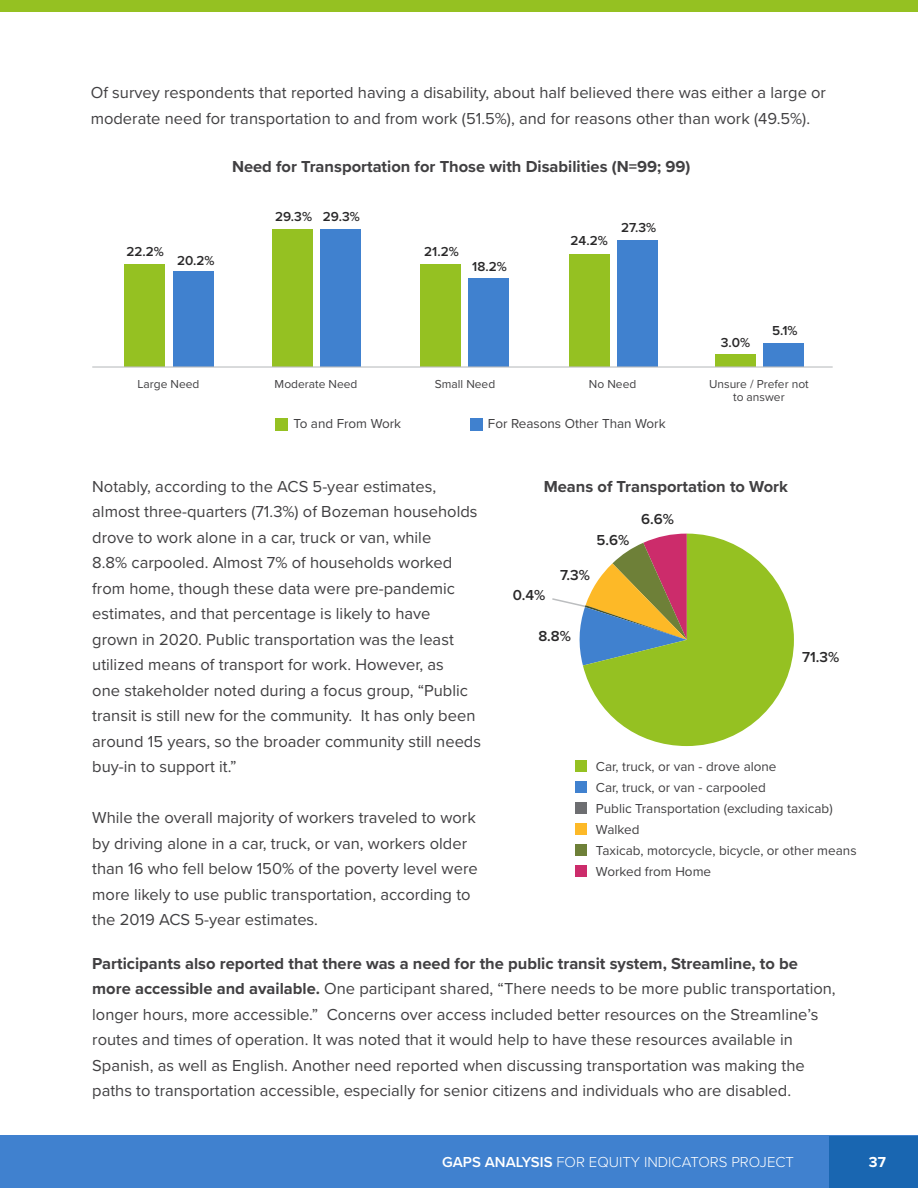
<style>
.page{position:relative;width:918px;height:1188px;background:#fff}
.page>*{position:absolute;margin:0;border:0;box-sizing:border-box;transform-origin:0 0}
.t1{font:16.5px/25.5px "Proxima Nova";color:#414042}
.t2{font:700 16.5px "Proxima Nova";color:#414042}
.t3{font:300 15px "Proxima Nova";color:#fff}
.t4{font:600 15px "Proxima Nova";color:#292829}
.t5{font:700 15px "Proxima Nova";color:#fff}
.t6{font:13.5px/21px "Proxima Nova";color:#414042}
.t7{font:600 13.5px "Proxima Nova";color:#292829}
.t8{font:12px/13.5px "Proxima Nova";color:#414042;text-align:center}
.s1{font-weight:700}
.s2{font-weight:600}
</style>
<div class="page">
<div style="left:0;top:1136px;width:918px;height:52px;background:#4081cf"></div>
<div style="left:829px;top:1136px;width:89px;height:52px;background:#1966b1"></div>
<div style="left:0;top:0;width:918px;height:12px;background:#95c122"></div>
<div style="left:124px;top:265px;width:41px;height:102px;background:#95c122"></div>
<div style="left:272px;top:229px;width:41px;height:138px;background:#95c122"></div>
<div style="left:420px;top:265px;width:41px;height:102px;background:#95c122"></div>
<div style="left:569px;top:254px;width:41px;height:113px;background:#95c122"></div>
<div style="left:715px;top:355px;width:41px;height:12px;background:#95c122"></div>
<div style="left:173px;top:272px;width:41px;height:95px;background:#4081cf"></div>
<div style="left:320px;top:229px;width:41px;height:138px;background:#4081cf"></div>
<div style="left:468px;top:279px;width:41px;height:88px;background:#4081cf"></div>
<div style="left:617px;top:241px;width:41px;height:126px;background:#4081cf"></div>
<div style="left:763px;top:343px;width:41px;height:24px;background:#4081cf"></div>
<hr style="left:92px;top:366px;width:741px;height:2px;background:#bcbec0">
<div style="left:276px;top:418px;width:12px;height:12px;background:#95c122"></div>
<div style="left:470px;top:418px;width:12px;height:12px;background:#4081cf"></div>
<div style="left:575px;top:761px;width:11px;height:11px;background:#95c122"></div>
<div style="left:575px;top:803px;width:11px;height:11px;background:#6d6e71"></div>
<div style="left:575px;top:845px;width:11px;height:11px;background:#6e8038"></div>
<div style="left:575px;top:782px;width:11px;height:11px;background:#4081cf"></div>
<div style="left:575px;top:824px;width:11px;height:11px;background:#fdb927"></div>
<div style="left:575px;top:866px;width:11px;height:11px;background:#cc2c6b"></div>
<svg style="left:552px;top:598px;width:31px;height:68px"></svg>
<svg style="left:583px;top:534px;width:211px;height:212px;fill:#95c122"></svg>
<p class="t1" style="left:91px;top:79px;width:737px">Of survey respondents that reported having a disability, about half believed there was either a large or moderate need for transportation to and from work (51.5%), and for reasons other than work (49.5%).</p>
<p class="t2" style="left:232px;top:154px;width:460px">Need for Transportation for Those with Disabilities (N=99; 99)</p>
<p class="t7" style="left:126px;top:242px;width:39px">22.2%</p>
<p class="t7" style="left:177px;top:250px;width:39px">20.2%</p>
<p class="t7" style="left:275px;top:206px;width:38px">29.3%</p>
<p class="t7" style="left:323px;top:207px;width:38px">29.3%</p>
<p class="t7" style="left:424px;top:242px;width:36px">21.2%</p>
<p class="t7" style="left:472px;top:256px;width:36px">18.2%</p>
<p class="t7" style="left:571px;top:231px;width:39px">24.2%</p>
<p class="t7" style="left:621px;top:217px;width:37px">27.3%</p>
<p class="t7" style="left:721px;top:332px;width:31px">3.0%</p>
<p class="t7" style="left:772px;top:320px;width:27px">5.1%</p>
<p class="t8" style="left:138px;top:377px;width:63px">Large Need</p>
<p class="t8" style="left:275px;top:377px;width:84px">Moderate Need</p>
<p class="t8" style="left:435px;top:377px;width:62px">Small Need</p>
<p class="t8" style="left:589px;top:377px;width:49px">No Need</p>
<p class="t8" style="left:709px;top:377px;width:101px">Unsure / Prefer not to answer</p>
<p class="t6" style="left:294px;top:412px;width:109px">To and From Work</p>
<p class="t6" style="left:488px;top:412px;width:179px">For Reasons Other Than Work</p>
<p class="t2" style="left:544px;top:474px;width:246px">Means of Transportation to Work</p>
<p class="t1" style="left:92px;top:473px;width:390px">Notably, according to the ACS 5-year estimates, almost three-quarters (71.3%) of Bozeman households drove to work alone in a car, truck or van, while<br>8.8% carpooled. Almost 7% of households worked from home, though these data were pre-pandemic estimates, and that percentage is likely to have<br>grown in 2020. Public transportation was the least utilized means of transport for work. However, as<br>one stakeholder noted during a focus group, “Public transit is still new for the community. It has only been around 15 years, so the broader community still needs buy-in to support it.”</p>
<p class="t1" style="left:92px;top:804px;width:387px">While the overall majority of workers traveled to work by driving alone in a car, truck, or van, workers older than 16 who fell below 150% of the poverty level were more likely to use public transportation, according to the 2019 ACS 5-year estimates.</p>
<p class="t1" style="left:92px;top:950px;width:745px"><span class="s1">Participants also reported that there was a need for the public transit system, Streamline, to be more accessible and available.</span> One participant shared, “There needs to be more public transportation, longer hours, more accessible.” Concerns over access included better resources on the Streamline’s routes and times of operation. It was noted that it would help to have these resources available in Spanish, as well as English. Another need reported when discussing transportation was making the paths to transportation accessible, especially for senior citizens and individuals who are disabled.</p>
<p class="t4" style="left:641px;top:508px;width:34px">6.6%</p>
<p class="t4" style="left:597px;top:529px;width:34px">5.6%</p>
<p class="t4" style="left:560px;top:564px;width:32px">7.3%</p>
<p class="t4" style="left:513px;top:583px;width:34px">0.4%</p>
<p class="t4" style="left:538px;top:625px;width:34px">8.8%</p>
<p class="t4" style="left:802px;top:645px;width:39px">71.3%</p>
<p class="t6" style="left:596px;top:756px;width:262px">Car, truck, or van - drove alone<br>Car, truck, or van - carpooled<br>Public Transportation (excluding taxicab)<br>Walked<br>Taxicab, motorcycle, bicycle, or other means<br>Worked from Home</p>
<p class="t3" style="left:442px;top:1151px;width:353px"><span class="s2">GAPS ANALYSIS</span> FOR EQUITY INDICATORS PROJECT</p>
<p class="t5" style="left:869px;top:1151px;width:18px">37</p>
</div>
